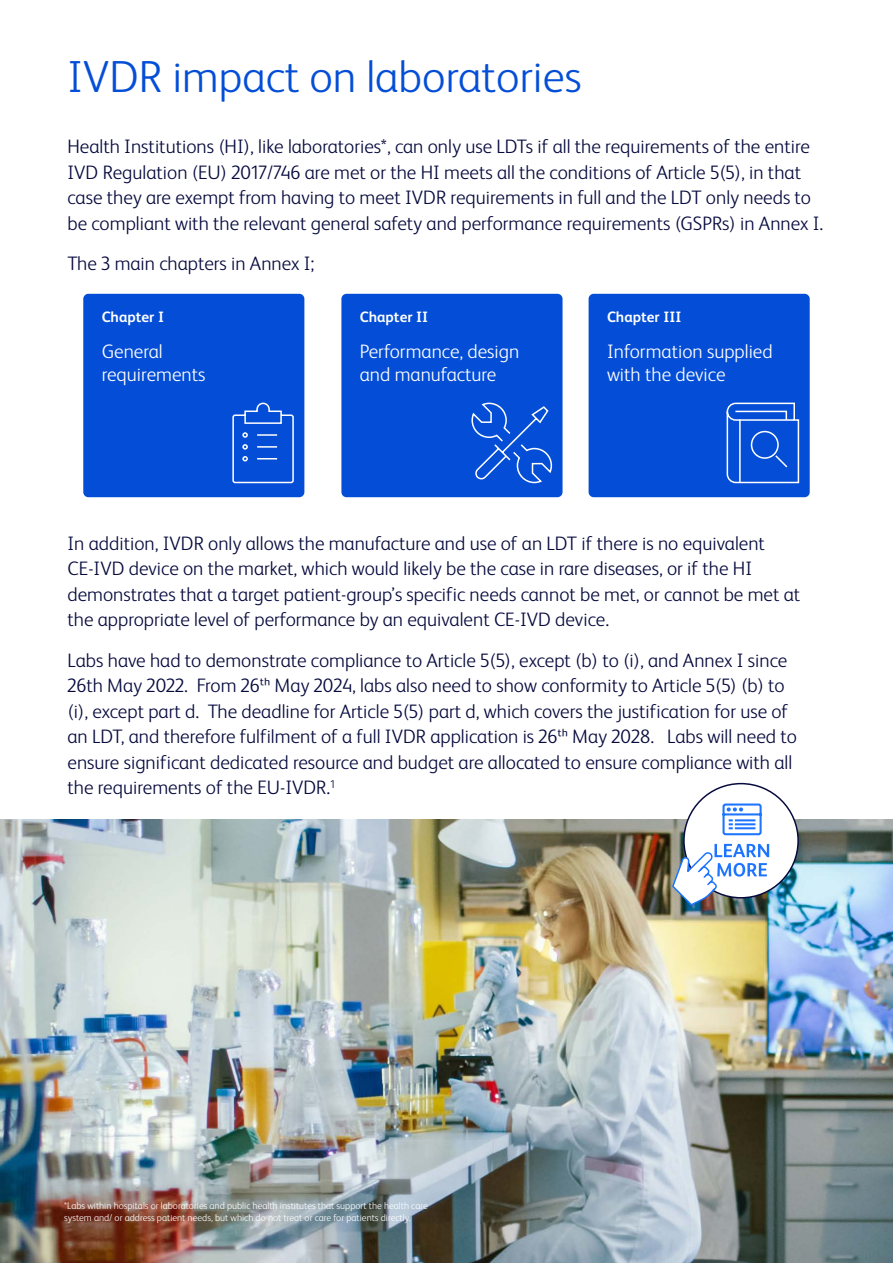
<style>
.page{position:relative;width:893px;height:1263px;background:#fff}
.page>*{position:absolute;margin:0;border:0;box-sizing:border-box;transform-origin:0 0}
.t1{font:300 45px "FS Albert Pro";color:#044ed7}
.t2{font:300 19.5px/25.5px "FS Albert Pro";color:#060a3d}
.t3{font:300 19.5px/23.4px "FS Albert Pro";color:#fff}
.t4{font:700 15px "FS Albert Pro";color:#fff}
.t5{font:300 9.75px/11.2px "FS Albert Pro";color:#fff}
</style>
<div class="page">
<div style="left:83px;top:294px;width:221px;height:203px;background:#044ed7;border-radius:5px"></div>
<div style="left:341px;top:294px;width:222px;height:203px;background:#044ed7;border-radius:5px"></div>
<div style="left:589px;top:294px;width:221px;height:203px;background:#044ed7;border-radius:5px"></div>
<svg style="left:232px;top:402px;width:62px;height:82px"></svg>
<svg style="left:471px;top:402px;width:82px;height:82px"></svg>
<svg style="left:726px;top:402px;width:74px;height:82px"></svg>
<hr style="left:739px;top:419px;width:2px;height:63px;background:#fff">
<img style="left:0;top:819px;width:893px;height:444px">
<div style="left:684px;top:784px;width:114px;height:114px;background:#fff;border-radius:50%"></div>
<svg style="left:722px;top:803px;width:40px;height:33px"></svg>
<img style="left:671px;top:844px;width:98px;height:63px">
<h1 class="t1" style="left:68px;top:45px;width:516px">IVDR impact on laboratories</h1>
<p class="t2" style="left:68px;top:132px;width:757px">Health Institutions (HI), like laboratories*, can only use LDTs if all the requirements of the entire IVD Regulation (EU) 2017/746 are met or the HI meets all the conditions of Article 5(5), in that case they are exempt from having to meet IVDR requirements in full and the LDT only needs to be compliant with the relevant general safety and performance requirements (GSPRs) in Annex I.</p>
<p class="t2" style="left:68px;top:249px;width:249px">The 3 main chapters in Annex I;</p>
<p class="t4" style="left:102px;top:307px;width:64px">Chapter I</p>
<p class="t4" style="left:360px;top:307px;width:70px">Chapter II</p>
<p class="t4" style="left:607px;top:307px;width:76px">Chapter III</p>
<p class="t3" style="left:102px;top:338px;width:105px">General requirements</p>
<p class="t3" style="left:360px;top:338px;width:161px">Performance, design and manufacture</p>
<p class="t3" style="left:607px;top:338px;width:167px">Information supplied with the device</p>
<p class="t2" style="left:68px;top:529px;width:734px">In addition, IVDR only allows the manufacture and use of an LDT if there is no equivalent CE-IVD device on the market, which would likely be the case in rare diseases, or if the HI demonstrates that a target patient-group’s specific needs cannot be met, or cannot be met at the appropriate level of performance by an equivalent CE-IVD device.</p>
<p class="t2" style="left:68px;top:646px;width:731px">Labs have had to demonstrate compliance to Article 5(5), except (b) to (i), and Annex I since 26th May 2022. From 26th May 2024, labs also need to show conformity to Article 5(5) (b) to (i), except part d. The deadline for Article 5(5) part d, which covers the justification for use of an LDT, and therefore fulfilment of a full IVDR application is 26th May 2028. Labs will need to ensure significant dedicated resource and budget are allocated to ensure compliance with all the requirements of the EU-IVDR.<sup>1</sup></p>
<p class="t5" style="left:64px;top:1200px;width:365px">*Labs within hospitals or laboratories and public health institutes that support the health care system and/ or address patient needs, but which do not treat or care for patients directly.</p>
</div>
